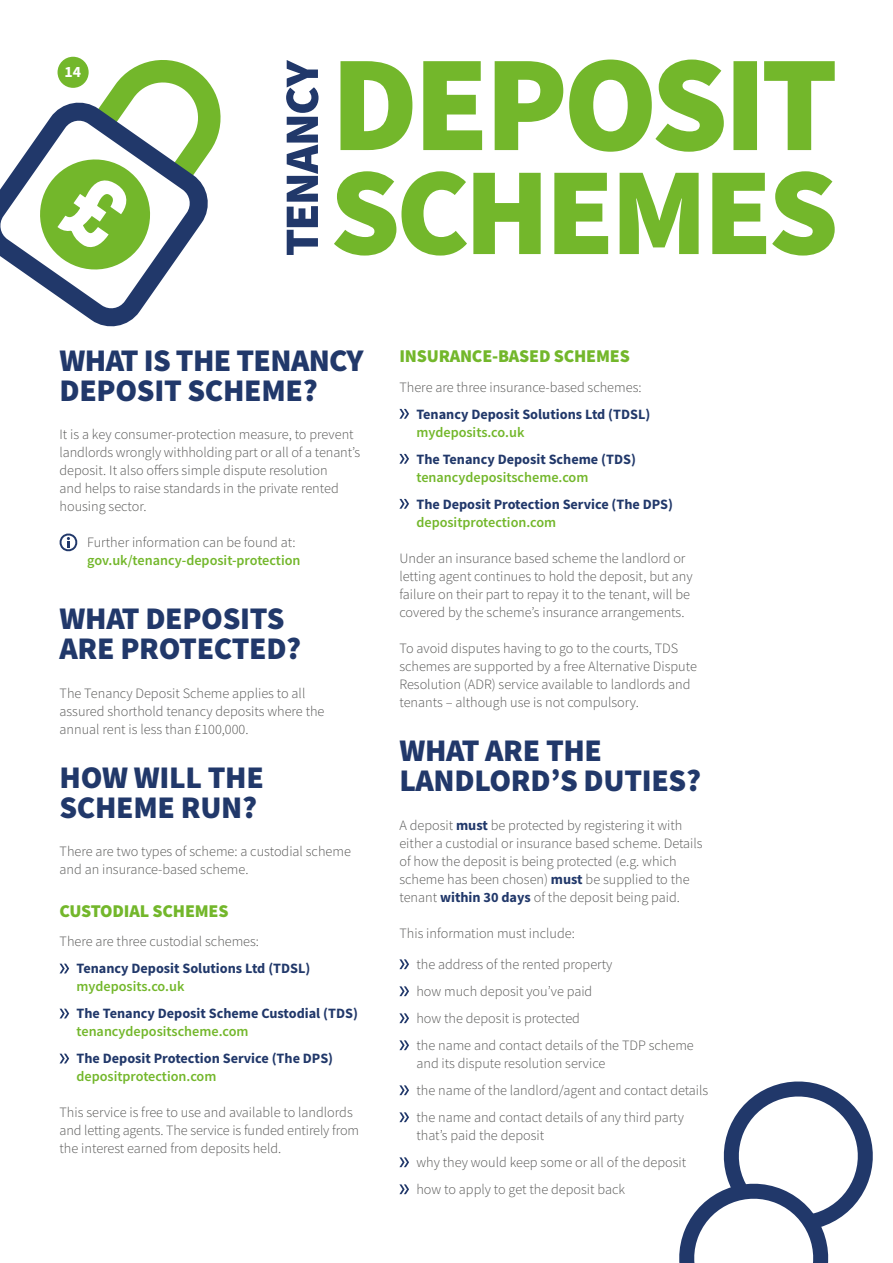
<style>
.page{position:relative;width:893px;height:1263px;background:#fff}
.page>*{position:absolute;margin:0;border:0;box-sizing:border-box;transform-origin:0 0}
.t1{font:900 31.5px/30px "Source Sans Pro";letter-spacing:-.01em;color:#21386a}
.t2{font:900 18px "Source Sans Pro";letter-spacing:-.01em;color:#73b72b}
.t3{font:700 15.75px "Source Sans Pro";color:#fff}
.t4{font:300 14.25px/18px "Source Sans Pro";color:#575756}
.t5{font:700 14.25px "Source Sans Pro";color:#21386a}
.t6{font:600 14.25px "Source Sans Pro";color:#73b72b}
.s1{font-weight:700;color:#21386a}
</style>
<div class="page">
<svg style="left:59px;top:533px;width:19px;height:18px"></svg>
<svg style="left:60px;top:964px;width:9px;height:9px"></svg>
<svg style="left:60px;top:1009px;width:9px;height:9px"></svg>
<svg style="left:60px;top:1054px;width:9px;height:9px"></svg>
<svg style="left:399px;top:409px;width:10px;height:10px"></svg>
<svg style="left:399px;top:454px;width:10px;height:10px"></svg>
<svg style="left:399px;top:499px;width:10px;height:10px"></svg>
<svg style="left:399px;top:959px;width:10px;height:10px"></svg>
<svg style="left:399px;top:986px;width:10px;height:10px"></svg>
<svg style="left:399px;top:1013px;width:10px;height:10px"></svg>
<svg style="left:399px;top:1040px;width:10px;height:10px"></svg>
<svg style="left:399px;top:1085px;width:10px;height:10px"></svg>
<svg style="left:399px;top:1112px;width:10px;height:10px"></svg>
<svg style="left:399px;top:1157px;width:10px;height:10px"></svg>
<svg style="left:399px;top:1184px;width:10px;height:10px"></svg>
<svg style="left:679px;top:1081px;width:194px;height:182px"></svg>
<svg style="left:0;top:56px;width:221px;height:265px"></svg>
<svg style="left:334px;top:171px;width:501px;height:85px"></svg>
<svg style="left:340px;top:60px;width:495px;height:92px;fill:#73b72b"></svg>
<svg style="left:286px;top:60px;width:33px;height:195px"></svg>
<p class="t3" style="left:65px;top:61px;width:18px">14</p>
<h1 class="t1" style="left:60px;top:345px;width:306px">WHAT IS THE TENANCY<br>DEPOSIT SCHEME?</h1>
<p class="t4" style="left:60px;top:426px;width:302px">It is a key consumer-protection measure, to prevent landlords wrongly withholding part or all of a tenant’s deposit. It also offers simple dispute resolution<br>and helps to raise standards in the private rented housing sector.</p>
<p class="t4" style="left:87px;top:534px;width:210px">Further information can be found at:</p>
<p class="t6" style="left:87px;top:551px;width:215px">gov.uk/tenancy-deposit-protection</p>
<h1 class="t1" style="left:60px;top:603px;width:243px">WHAT DEPOSITS<br>ARE PROTECTED?</h1>
<p class="t4" style="left:60px;top:684px;width:266px">The Tenancy Deposit Scheme applies to all assured shorthold tenancy deposits where the annual rent is less than £100,000.</p>
<h1 class="t1" style="left:60px;top:762px;width:206px">HOW WILL THE<br>SCHEME RUN?</h1>
<p class="t4" style="left:60px;top:843px;width:293px">There are two types of scheme: a custodial scheme and an insurance-based scheme.</p>
<p class="t2" style="left:60px;top:899px;width:171px">CUSTODIAL SCHEMES</p>
<p class="t4" style="left:60px;top:933px;width:201px">There are three custodial schemes:</p>
<p class="t5" style="left:77px;top:959px;width:235px">Tenancy Deposit Solutions Ltd (TDSL)</p>
<p class="t6" style="left:77px;top:977px;width:110px">mydeposits.co.uk</p>
<p class="t5" style="left:77px;top:1004px;width:283px">The Tenancy Deposit Scheme Custodial (TDS)</p>
<p class="t6" style="left:77px;top:1022px;width:173px">tenancydepositscheme.com</p>
<p class="t5" style="left:77px;top:1049px;width:258px">The Deposit Protection Service (The DPS)</p>
<p class="t6" style="left:77px;top:1067px;width:141px">depositprotection.com</p>
<p class="t4" style="left:60px;top:1104px;width:301px">This service is free to use and available to landlords and letting agents. The service is funded entirely from the interest earned from deposits held.</p>
<p class="t2" style="left:399px;top:344px;width:232px">INSURANCE-BASED SCHEMES</p>
<p class="t4" style="left:399px;top:378px;width:244px">There are three insurance-based schemes:</p>
<p class="t5" style="left:416px;top:404px;width:235px">Tenancy Deposit Solutions Ltd (TDSL)</p>
<p class="t6" style="left:416px;top:423px;width:110px">mydeposits.co.uk</p>
<p class="t5" style="left:416px;top:449px;width:221px">The Tenancy Deposit Scheme (TDS)</p>
<p class="t6" style="left:416px;top:468px;width:173px">tenancydepositscheme.com</p>
<p class="t5" style="left:416px;top:494px;width:258px">The Deposit Protection Service (The DPS)</p>
<p class="t6" style="left:416px;top:513px;width:141px">depositprotection.com</p>
<p class="t4" style="left:399px;top:549px;width:295px">Under an insurance based scheme the landlord or letting agent continues to hold the deposit, but any failure on their part to repay it to the tenant, will be covered by the scheme’s insurance arrangements.</p>
<p class="t4" style="left:399px;top:639px;width:299px">To avoid disputes having to go to the courts, TDS schemes are supported by a free Alternative Dispute Resolution (ADR) service available to landlords and tenants – although use is not compulsory.</p>
<h1 class="t1" style="left:399px;top:735px;width:303px">WHAT ARE THE<br>LANDLORD’S DUTIES?</h1>
<p class="t4" style="left:399px;top:816px;width:305px">A deposit <span class="s1">must</span> be protected by registering it with either a custodial or insurance based scheme. Details of how the deposit is being protected (e.g. which scheme has been chosen) <span class="s1">must</span> be supplied to the tenant <span class="s1">within 30 days</span> of the deposit being paid.</p>
<p class="t4" style="left:399px;top:924px;width:177px">This information must include:</p>
<p class="t4" style="left:416px;top:951px;width:279px;line-height:27px">the address of the rented property<br>how much deposit you’ve paid<br>how the deposit is protected<br>the name and contact details of the TDP scheme</p>
<p class="t4" style="left:416px;top:1050px;width:293px;line-height:27px">and its dispute resolution service<br>the name of the landlord/agent and contact details the name and contact details of any third party</p>
<p class="t4" style="left:416px;top:1122px;width:271px;line-height:27px">that’s paid the deposit<br>why they would keep some or all of the deposit how to apply to get the deposit back</p>
</div>
